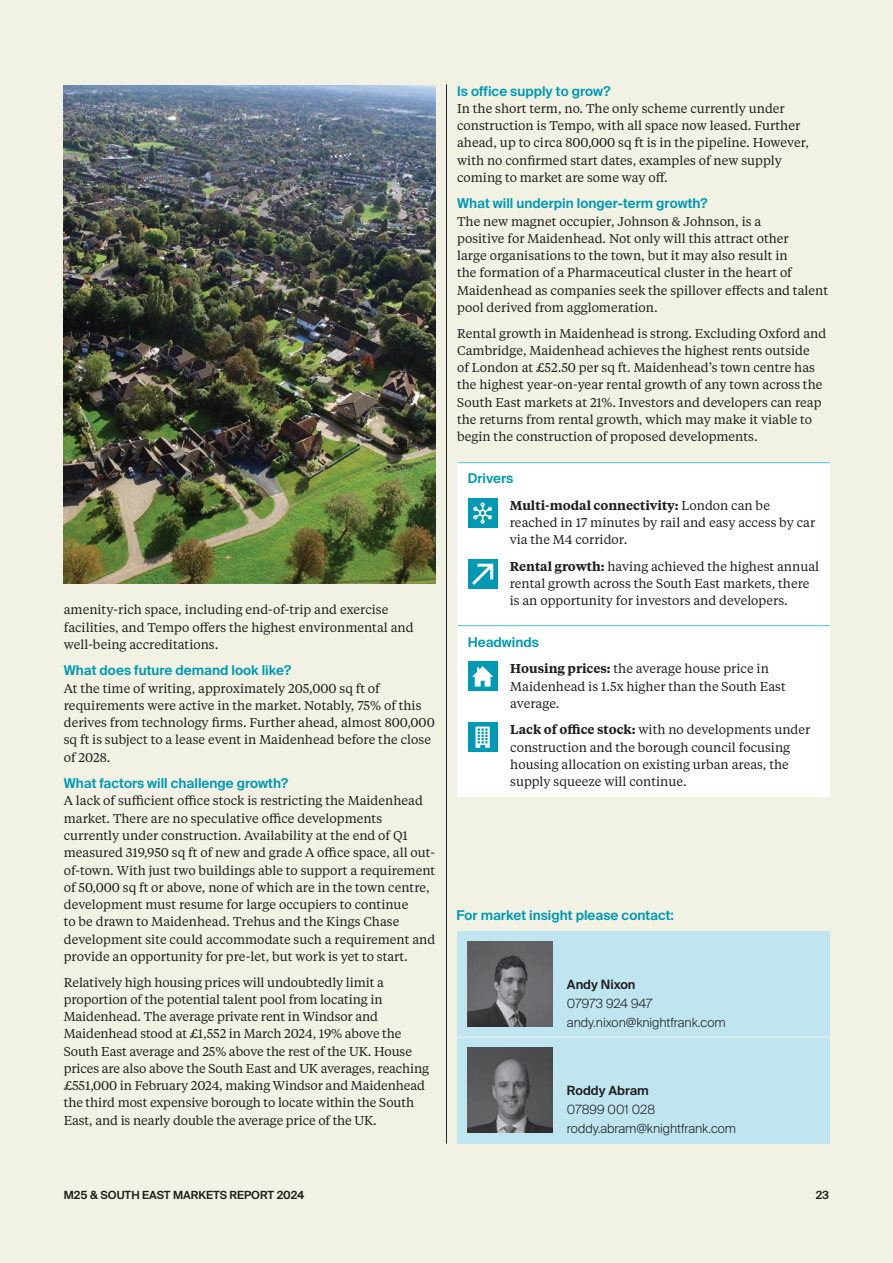
<style>
.page{position:relative;width:893px;height:1263px;background:#f2f2e4}
.page>*{position:absolute;margin:0;border:0;box-sizing:border-box;transform-origin:0 0}
.t1{font:600 13.5px "Suisse Intl";color:#0099b4}
.t2{font:12.75px/17.2px "Tiempos Text";color:#231f20}
.t3{font:300 12.75px/18.8px "Suisse Intl";color:#231f20}
.t4{font:600 12.75px "Suisse Intl";color:#231f20}
.t5{font:600 11.25px "Suisse Intl";color:#231f20}
.s1{font-weight:600}
</style>
<div class="page">
<hr style="left:446px;top:84px;width:1px;height:1059px;background:#231f20">
<img style="left:64px;top:85px;width:372px;height:498px">
<div style="left:457px;top:931px;width:372px;height:106px;background:#bfe6f0"></div>
<img style="left:468px;top:941px;width:85px;height:85px">
<div style="left:457px;top:1037px;width:372px;height:106px;background:#bfe6f0"></div>
<img style="left:468px;top:1048px;width:85px;height:85px">
<div style="left:457px;top:462px;width:373px;height:163px;background:#fff"></div>
<div style="left:468px;top:498px;width:29px;height:30px;background:#0099b4"></div>
<div style="left:468px;top:559px;width:29px;height:30px;background:#0099b4"></div>
<div style="left:457px;top:626px;width:373px;height:171px;background:#fff"></div>
<div style="left:468px;top:661px;width:29px;height:30px;background:#0099b4"></div>
<div style="left:468px;top:722px;width:29px;height:30px;background:#0099b4"></div>
<hr style="left:458px;top:625px;width:372px;height:1px;background:#48c3d1">
<hr style="left:458px;top:462px;width:372px;height:1px;background:#48c3d1">
<svg style="left:472px;top:666px;width:21px;height:21px"></svg>
<svg style="left:472px;top:563px;width:22px;height:22px"></svg>
<svg style="left:475px;top:726px;width:15px;height:22px"></svg>
<svg style="left:473px;top:502px;width:19px;height:22px"></svg>
<hr style="left:457px;top:1037px;width:372px;height:1px;background:#f2f2e4">
<p class="t2" style="left:64px;top:601px;width:351px">amenity-rich space, including end-of-trip and exercise facilities, and Tempo offers the highest environmental and well-being accreditations.</p>
<p class="t1" style="left:64px;top:663px;width:229px">What does future demand look like?</p>
<p class="t2" style="left:64px;top:679px;width:373px">At the time of writing, approximately 205,000 sq ft of requirements were active in the market. Notably, 75% of this derives from technology firms. Further ahead, almost 800,000 sq ft is subject to a lease event in Maidenhead before the close of 2028.</p>
<p class="t1" style="left:64px;top:776px;width:226px">What factors will challenge growth?</p>
<p class="t2" style="left:64px;top:792px;width:373px">A lack of sufficient office stock is restricting the Maidenhead market. There are no speculative office developments currently under construction. Availability at the end of Q1 measured 319,950 sq ft of new and grade A office space, all out&shy;of-town. With just two buildings able to support a requirement of 50,000 sq ft or above, none of which are in the town centre, development must resume for large occupiers to continue<br>to be drawn to Maidenhead. Trehus and the Kings Chase development site could accommodate such a requirement and provide an opportunity for pre-let, but work is yet to start.</p>
<p class="t2" style="left:64px;top:973px;width:367px">Relatively high housing prices will undoubtedly limit a proportion of the potential talent pool from locating in Maidenhead. The average private rent in Windsor and Maidenhead stood at £1,552 in March 2024, 19% above the South East average and 25% above the rest of the UK. House prices are also above the South East and UK averages, reaching £551,000 in February 2024, making Windsor and Maidenhead the third most expensive borough to locate within the South East, and is nearly double the average price of the UK.</p>
<p class="t1" style="left:457px;top:83px;width:155px">Is office supply to grow?</p>
<p class="t2" style="left:457px;top:99px;width:354px">In the short term, no. The only scheme currently under construction is Tempo, with all space now leased. Further ahead, up to circa 800,000 sq ft is in the pipeline. However, with no confirmed start dates, examples of new supply coming to market are some way off.</p>
<p class="t1" style="left:457px;top:196px;width:252px">What will underpin longer-term growth?</p>
<p class="t2" style="left:457px;top:212px;width:372px">The new magnet occupier, Johnson &amp; Johnson, is a<br>positive for Maidenhead. Not only will this attract other<br>large organisations to the town, but it may also result in<br>the formation of a Pharmaceutical cluster in the heart of Maidenhead as companies seek the spillover effects and talent pool derived from agglomeration.</p>
<p class="t2" style="left:457px;top:324px;width:371px">Rental growth in Maidenhead is strong. Excluding Oxford and Cambridge, Maidenhead achieves the highest rents outside<br>of London at £52.50 per sq ft. Maidenhead’s town centre has the highest year-on-year rental growth of any town across the South East markets at 21%. Investors and developers can reap the returns from rental growth, which may make it viable to begin the construction of proposed developments.</p>
<p class="t1" style="left:468px;top:471px;width:47px">Drivers</p>
<p class="t2" style="left:510px;top:496px;width:307px"><span class="s1">Multi-modal connectivity:</span> London can be reached in 17 minutes by rail and easy access by car via the M4 corridor.</p>
<p class="t2" style="left:510px;top:557px;width:311px"><span class="s1">Rental growth:</span> having achieved the highest annual rental growth across the South East markets, there is an opportunity for investors and developers.</p>
<p class="t1" style="left:468px;top:634px;width:73px">Headwinds</p>
<p class="t2" style="left:510px;top:659px;width:277px"><span class="s1">Housing prices:</span> the average house price in<br>Maidenhead is 1.5x higher than the South East average.</p>
<p class="t2" style="left:510px;top:720px;width:302px"><span class="s1">Lack of office stock:</span> with no developments under construction and the borough council focusing housing allocation on existing urban areas, the supply squeeze will continue.</p>
<p class="t1" style="left:456px;top:908px;width:219px">For market insight please contact:</p>
<p class="t4" style="left:567px;top:977px;width:70px">Andy Nixon</p>
<p class="t3" style="left:567px;top:994px;width:160px">07973 924 947 andy.nixon@knightfrank.com</p>
<p class="t4" style="left:567px;top:1083px;width:83px">Roddy Abram</p>
<p class="t3" style="left:567px;top:1100px;width:171px">07899 001 028 roddy.abram@knightfrank.com</p>
<p class="t5" style="left:64px;top:1189px;width:242px">M25 &amp; SOUTH EAST MARKETS REPORT 2024</p>
<p class="t5" style="left:816px;top:1189px;width:15px">23</p>
</div>
